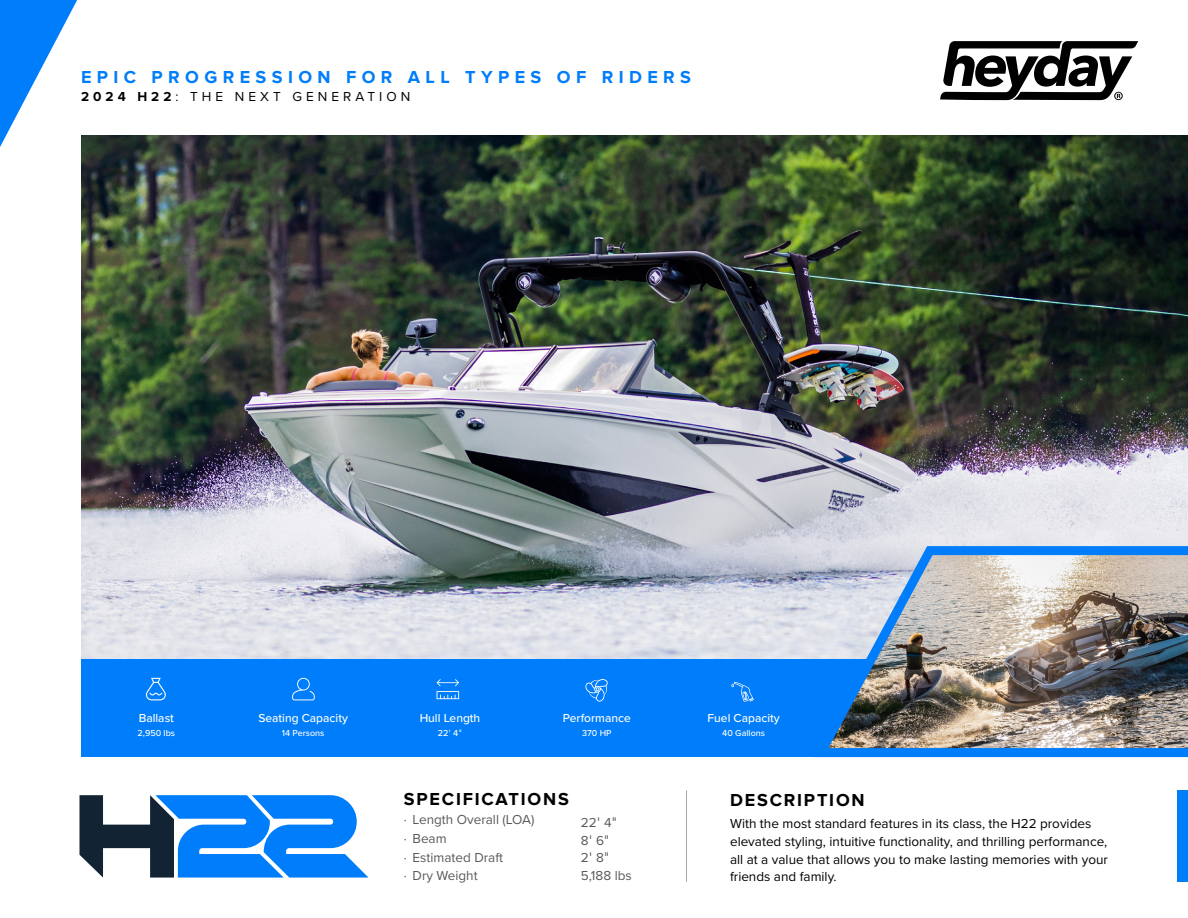
<style>
.page{position:relative;width:1188px;height:918px;background:#fff}
.page>*{position:absolute;margin:0;border:0;box-sizing:border-box;transform-origin:0 0}
.t1{font:700 18px "Proxima Nova";letter-spacing:.3em;color:#007dfa}
.t2{font:700 18px "Proxima Nova";letter-spacing:.1em;color:#000}
.t3{font:13.5px/17.7px "Proxima Nova";color:#000}
.t4{font:13.5px/18.6px "Proxima Nova";color:#58595b}
.t5{font:13.5px "Proxima Nova";letter-spacing:.3em;color:#000}
.t6{font:500 12px "Proxima Nova";color:#fff}
.t7{font:500 9px "Proxima Nova";color:#fff}
.s1{font-weight:700}
.s2{font-family:"Helvetica Neue";font-weight:400}
.s3{font-family:"Helvetica Neue"}
</style>
<div class="page">
<img style="left:81px;top:135px;width:1107px;height:525px">
<div style="left:81px;top:660px;width:1107px;height:97px;background:#007dfa"></div>
<img style="left:806px;top:538px;width:382px;height:220px">
<svg style="left:0;top:0;width:77px;height:147px"></svg>
<div style="left:1177px;top:791px;width:11px;height:91px;background:#007dfa"></div>
<svg style="left:940px;top:41px;width:198px;height:59px"></svg>
<svg style="left:146px;top:678px;width:20px;height:22px"></svg>
<svg style="left:585px;top:679px;width:23px;height:23px"></svg>
<svg style="left:292px;top:678px;width:23px;height:22px"></svg>
<svg style="left:437px;top:679px;width:22px;height:20px"></svg>
<svg style="left:731px;top:682px;width:23px;height:20px"></svg>
<hr style="left:686px;top:791px;width:1px;height:91px;background:#9ea6ab">
<svg style="left:79px;top:795px;width:290px;height:83px"></svg>
<h1 class="t1" style="left:81px;top:67px;width:612px">EPIC PROGRESSION FOR ALL TYPES OF RIDERS</h1>
<p class="t5" style="left:81px;top:87px;width:331px"><span class="s1">2024 H22</span>: THE NEXT GENERATION</p>
<p class="t6" style="left:139px;top:709px;width:37px">Ballast</p>
<p class="t7" style="left:138px;top:726px;width:39px">2,950 lbs</p>
<p class="t6" style="left:258px;top:709px;width:91px">Seating Capacity</p>
<p class="t7" style="left:282px;top:726px;width:44px">14 Persons</p>
<p class="t6" style="left:420px;top:709px;width:62px">Hull Length</p>
<p class="t7" style="left:438px;top:726px;width:26px">22<span class="s2">'</span> 4<span class="s2">"</span></p>
<p class="t6" style="left:563px;top:709px;width:69px">Performance</p>
<p class="t7" style="left:582px;top:726px;width:31px">370 HP</p>
<h1 class="t2" style="left:404px;top:788px;width:166px">SPECIFICATIONS</h1>
<p class="t4" style="left:404px;top:810px;width:132px">· Length Overall (LOA) · Beam<br>· Estimated Draft<br>· Dry Weight</p>
<p class="t4" style="left:581px;top:813px;width:52px;line-height:17.9px">22<span class="s3">'</span> 4<span class="s3">"<br></span>8<span class="s3">'</span> 6<span class="s3">"<br></span>2<span class="s3">'</span> 8<span class="s3">"<br></span>5,188 lbs</p>
<p class="t6" style="left:708px;top:709px;width:74px">Fuel Capacity</p>
<p class="t7" style="left:722px;top:726px;width:44px">40 Gallons</p>
<h1 class="t2" style="left:730px;top:790px;width:136px">DESCRIPTION</h1>
<p class="t3" style="left:730px;top:814px;width:380px">With the most standard features in its class, the H22 provides elevated styling, intuitive functionality, and thrilling performance, all at a value that allows you to make lasting memories with your friends and family.</p>
</div>
